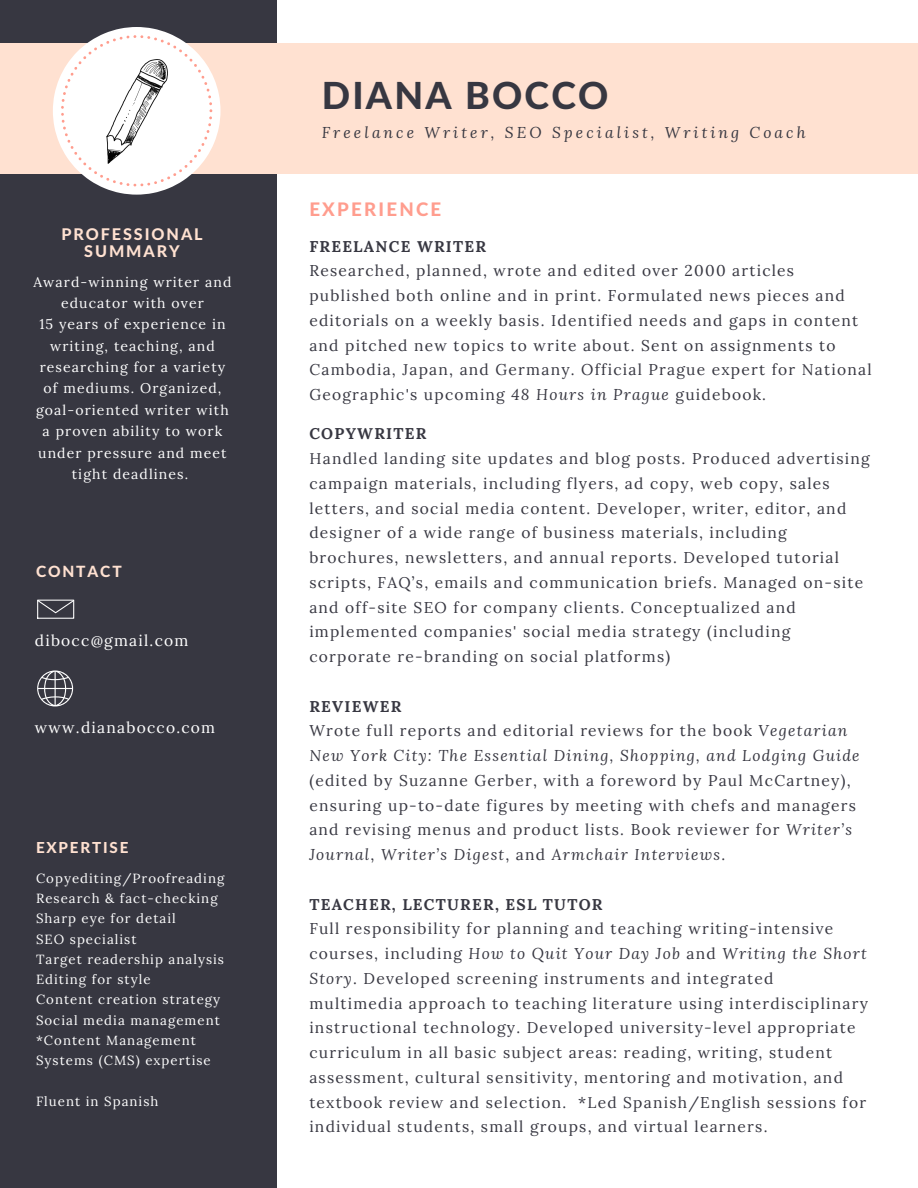
<style>
.page{position:relative;width:918px;height:1188px;background:#fff}
.page>*{position:absolute;margin:0;border:0;box-sizing:border-box;transform-origin:0 0}
.t1{font:800 37.35px "Lato Latin";letter-spacing:.06em;color:#373741}
.t2{font:800 18.75px "Lato Latin";letter-spacing:.12em;color:#ff9d8e}
.t3{font:800 16.2px/16.8px "Lato Latin";letter-spacing:.12em;color:#ffe1d1;text-align:center}
.t4{font:15.6px/24.8px "Lora";letter-spacing:.08em;color:#373741}
.t5{font:italic 15.6px/24.8px "Lora";letter-spacing:.08em;color:#373741}
.t6{font:700 15.6px "Lora";letter-spacing:.08em;color:#373741}
.t7{font:italic 15.6px "Lora";letter-spacing:.2em;color:#373741}
.t8{font:15.6px "Lora";letter-spacing:.08em;color:#fff}
.t9{font:800 15.45px "Lato Latin";letter-spacing:.12em;color:#ffe1d1}
.t10{font:800 15.15px "Lato Latin";letter-spacing:.12em;color:#ffe1d1}
.t11{font:13.95px/21.3px "Lora";letter-spacing:.08em;color:#fff;text-align:center}
.t12{font:13.2px/20.2px "Lora";letter-spacing:.08em;color:#fff}
.s1{font-style:italic}
.s2{font-weight:700;font-style:normal}
.s3{font-style:normal}
</style>
<div class="page">
<div style="left:0;top:0;width:277px;height:1188px;background:#373741"></div>
<div style="left:0;top:43px;width:918px;height:130px;background:#ffe1d1"></div>
<svg style="left:53px;top:27px;width:167px;height:168px"></svg>
<svg style="left:37px;top:670px;width:36px;height:36px"></svg>
<svg style="left:37px;top:600px;width:37px;height:19px"></svg>
<img style="left:107px;top:60px;width:61px;height:103px">
<p class="t3" style="left:61px;top:225px;width:143px">PROFESSIONAL<br>SUMMARY</p>
<p class="t11" style="left:33px;top:271px;width:200px">Award-winning writer and educator with over<br>15 years of experience in writing, teaching, and researching for a variety of mediums. Organized, goal-oriented writer with a proven ability to work under pressure and meet tight deadlines.</p>
<p class="t9" style="left:36px;top:562px;width:87px">CONTACT</p>
<p class="t8" style="left:35px;top:631px;width:155px">dibocc@gmail.com</p>
<p class="t8" style="left:35px;top:717px;width:182px">www.dianabocco.com</p>
<p class="t10" style="left:36px;top:838px;width:94px">EXPERTISE</p>
<p class="t12" style="left:36px;top:868px;width:190px">Copyediting/Proofreading<br>Research &amp; fact-checking<br>Sharp eye for detail<br>SEO specialist<br>Target readership analysis<br>Editing for style<br>Content creation strategy<br>Social media management *Content Management<br>Systems (CMS) expertise</p>
<p class="t12" style="left:36px;top:1091px;width:124px">Fluent in Spanish</p>
<h1 class="t1" style="left:322px;top:72px;width:288px">DIANA BOCCO</h1>
<p class="t7" style="left:322px;top:122px;width:485px">Freelance Writer, SEO Specialist, Writing Coach</p>
<p class="t2" style="left:309px;top:197px;width:133px">EXPERIENCE</p>
<p class="t6" style="left:309px;top:236px;width:178px">FREELANCE WRITER</p>
<p class="t4" style="left:309px;top:258px;width:564px">Researched, planned, wrote and edited over 2000 articles published both online and in print. Formulated news pieces and editorials on a weekly basis. Identified needs and gaps in content and pitched new topics to write about. Sent on assignments to Cambodia, Japan, and Germany. Official Prague expert for National Geographic's upcoming <span class="s1">48 Hours in Prague</span> guidebook.</p>
<p class="t6" style="left:309px;top:424px;width:119px">COPYWRITER</p>
<p class="t4" style="left:309px;top:446px;width:562px">Handled landing site updates and blog posts. Produced advertising campaign materials, including flyers, ad copy, web copy, sales letters, and social media content. Developer, writer, editor, and designer of a wide range of business materials, including brochures, newsletters, and annual reports. Developed tutorial scripts, FAQ’s, emails and communication briefs. Managed on-site and off-site SEO for company clients. Conceptualized and implemented companies' social media strategy (including corporate re-branding on social platforms)</p>
<p class="t5" style="left:309px;top:693px;width:552px"><span class="s2">REVIEWER<br></span><span class="s3">Wrote full reports and editorial reviews for the book</span> Vegetarian<br>New York City: The Essential Dining, Shopping, and Lodging Guide</p>
<p class="t4" style="left:309px;top:768px;width:548px">(edited by Suzanne Gerber, with a foreword by Paul McCartney), ensuring up-to-date figures by meeting with chefs and managers and revising menus and product lists. Book reviewer for <span class="s1">Writer’s Journal</span>, <span class="s1">Writer’s Digest</span>, and <span class="s1">Armchair Interviews</span>.</p>
<p class="t6" style="left:309px;top:894px;width:295px">TEACHER, LECTURER, ESL TUTOR</p>
<p class="t4" style="left:309px;top:916px;width:560px">Full responsibility for planning and teaching writing-intensive courses, including <span class="s1">How to Quit Your Day Job</span> and <span class="s1">Writing the Short Story</span>. Developed screening instruments and integrated multimedia approach to teaching literature using interdisciplinary instructional technology. Developed university-level appropriate curriculum in all basic subject areas: reading, writing, student assessment, cultural sensitivity, mentoring and motivation, and textbook review and selection. *Led Spanish/English sessions for individual students, small groups, and virtual learners.</p>
</div>
